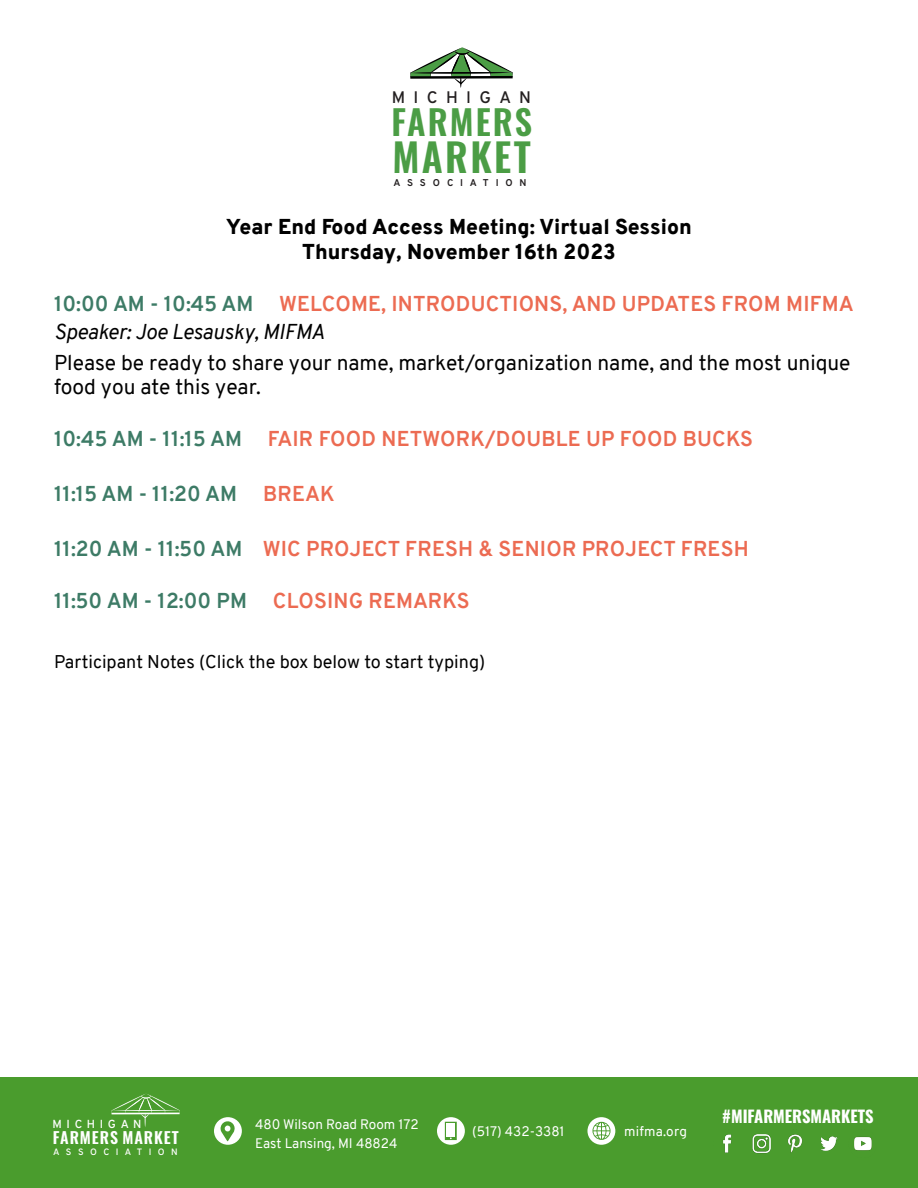
<style>
.page{position:relative;width:918px;height:1188px;background:#fff}
.page>*{position:absolute;margin:0;border:0;box-sizing:border-box;transform-origin:0 0}
.t1{font:600 39px "Oswald";letter-spacing:.06em;color:#4b9d45}
.t2{font:600 34.35px "Oswald";letter-spacing:.06em;color:#4b9d45}
.t3{font:700 21px/27.6px "Overpass";letter-spacing:.01em;color:#ec6b52}
.t4{font:21px/24.2px "Overpass";color:#000}
.t5{font:900 21px/25.2px "Overpass";color:#000;text-align:center}
.t6{font:700 21px "Overpass";color:#3d7b66}
.t7{font:18px "Overpass";color:#000}
.t8{font:600 16.65px "Overpass";letter-spacing:.5em;color:#231f20}
.t9{font:700 16.5px "Oswald";color:#fff}
.t10{font:600 15.9px "Oswald";letter-spacing:.06em;color:#fff}
.t11{font:13.5px/19.5px "Overpass";color:#fff}
.t12{font:13.5px "Overpass";letter-spacing:.02em;color:#fff}
.t13{font:600 11.7px "Overpass";letter-spacing:.4em;color:#fff}
.t14{font:700 9.9px "Overpass";letter-spacing:.7em;color:#231f20}
.t15{font:600 9.3px "Overpass";letter-spacing:.7em;color:#fff}
.s1{color:#3d7b66}
.s2{font-weight:400;font-style:italic;color:#000}
.s3{color:#ec6b52}
</style>
<div class="page">
<div style="left:0;top:1078px;width:918px;height:110px;background:#4a9c2d"></div>
<svg style="left:111px;top:1094px;width:69px;height:33px"></svg>
<img style="left:723px;top:1134px;width:149px;height:20px">
<svg style="left:214px;top:1117px;width:28px;height:28px"></svg>
<svg style="left:437px;top:1117px;width:28px;height:28px"></svg>
<svg style="left:587px;top:1117px;width:28px;height:28px"></svg>
<svg style="left:410px;top:47px;width:103px;height:41px"></svg>
<p class="t8" style="left:392px;top:85px;width:141px">MICHIGAN</p>
<h2 class="t2" style="left:392px;top:104px;width:142px">FARMERS</h2>
<h1 class="t1" style="left:392px;top:137px;width:140px">MARKET</h1>
<p class="t14" style="left:393px;top:175px;width:135px">ASSOCIATION</p>
<p class="t5" style="left:226px;top:214px;width:467px">Year End Food Access Meeting: Virtual Session<br>Thursday, November 16th 2023</p>
<p class="t3" style="left:54px;top:290px;width:801px"><span class="s1">10:00 AM - 10:45 AM</span> WELCOME, INTRODUCTIONS, AND UPDATES FROM MIFMA<br><span class="s2">Speaker: Joe Lesausky, MIFMA</span></p>
<p class="t4" style="left:54px;top:351px;width:798px">Please be ready to share your name, market/organization name, and the most unique food you ate this year.</p>
<p class="t3" style="left:54px;top:425px;width:701px"><span class="s1">10:45 AM - 11:15 AM</span> FAIR FOOD NETWORK/DOUBLE UP FOOD BUCKS</p>
<p class="t6" style="left:54px;top:479px;width:282px">11:15 AM - 11:20 AM <span class="s3">BREAK</span></p>
<p class="t3" style="left:54px;top:535px;width:696px"><span class="s1">11:20 AM - 11:50 AM</span> WIC PROJECT FRESH &amp; SENIOR PROJECT FRESH</p>
<p class="t6" style="left:54px;top:586px;width:417px">11:50 AM - 12:00 PM <span class="s3">CLOSING REMARKS</span></p>
<p class="t7" style="left:54px;top:649px;width:433px">Participant Notes (Click the box below to start typing)</p>
<p class="t13" style="left:52px;top:1115px;width:91px">MICHIGAN</p>
<p class="t15" style="left:53px;top:1145px;width:126px">ASSOCIATION</p>
<p class="t10" style="left:53px;top:1130px;width:127px">FARMERS MARKET</p>
<p class="t11" style="left:255px;top:1115px;width:165px">480 Wilson Road Room 172<br>East Lansing, MI 48824</p>
<p class="t11" style="left:472px;top:1122px;width:94px">(517) 432-3381</p>
<p class="t12" style="left:624px;top:1122px;width:65px">mifma.org</p>
<p class="t9" style="left:722px;top:1107px;width:153px">#MIFARMERSMARKETS</p>
</div>
